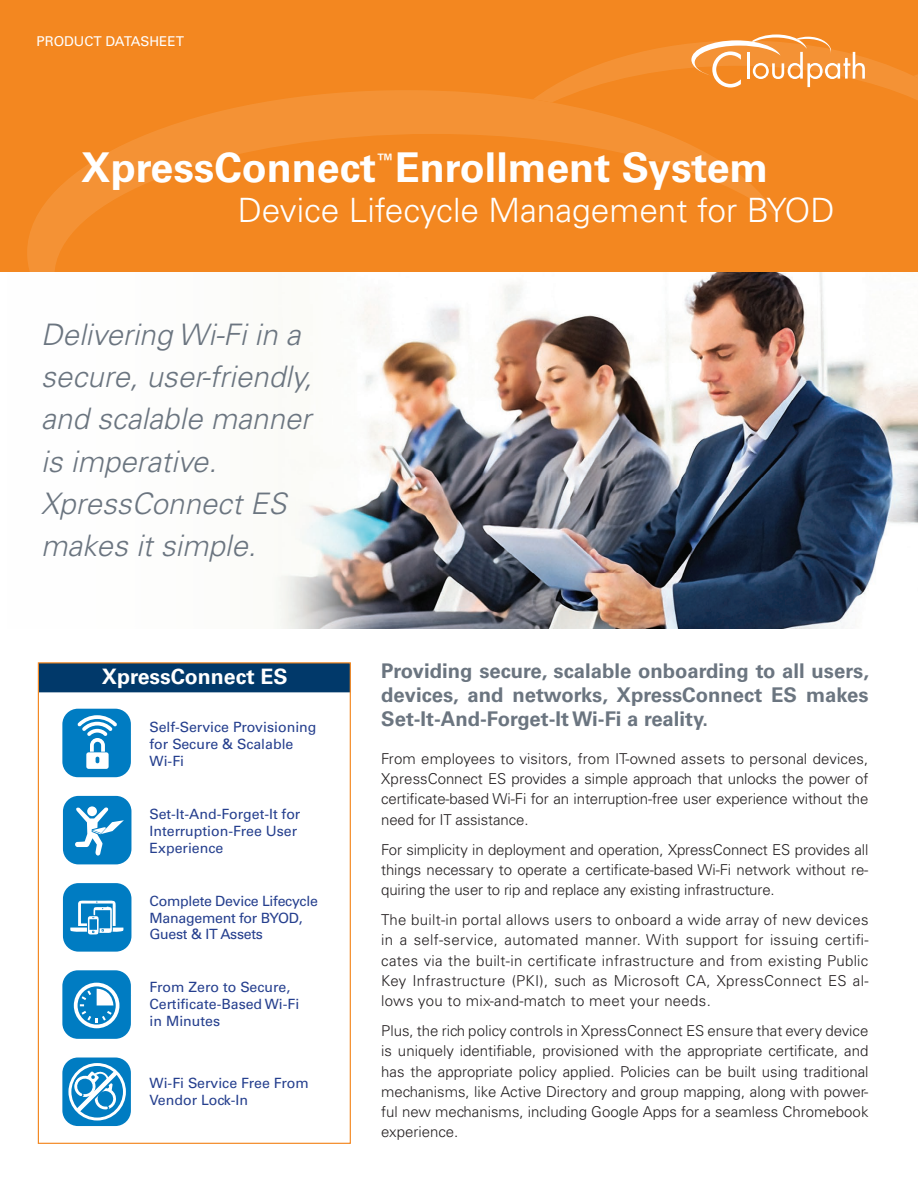
<style>
.page{position:relative;width:918px;height:1188px;background:#fff}
.page>*{position:absolute;margin:0;border:0;box-sizing:border-box;transform-origin:0 0}
.t1{font:700 41.1px "Univers";color:#fff}
.t2{font:300 33.6px "Univers";color:#fff}
.t3{font:italic 300 29.55px/42.2px "Univers";color:#6b7580}
.t4{font:700 21.3px "Univers";color:#fff}
.t5{font:700 20.25px/24px "Univers";color:#6b7580;text-align:justify}
.t6{font:300 15px/20.2px "Univers";letter-spacing:-.01em;color:#231f20;text-align:justify}
.t7{font:14.1px/17px "Univers";color:#253f8e}
.t8{font:14.1px/17px "Univers";letter-spacing:-.02em;color:#253f8e}
.t9{font:13.5px "Univers";color:#fff}
</style>
<div class="page">
<img style="left:0;top:271px;width:918px;height:358px">
<div style="left:0;top:0;width:918px;height:271px;background:#f38720"></div>
<svg style="left:547px;top:43px;width:371px;height:57px"></svg>
<svg style="left:27px;top:90px;width:750px;height:181px"></svg>
<svg style="left:692px;top:35px;width:173px;height:53px"></svg>
<div style="left:39px;top:663px;width:311px;height:29px;background:#01396a"></div>
<div style="left:62px;top:709px;width:69px;height:68px;background:#007cc2;border-radius:16px"></div>
<svg style="left:77px;top:715px;width:40px;height:54px"></svg>
<svg style="left:63px;top:796px;width:68px;height:68px"></svg>
<div style="left:63px;top:883px;width:68px;height:69px;background:#007cc2;border-radius:16px"></div>
<svg style="left:70px;top:900px;width:54px;height:35px"></svg>
<div style="left:62px;top:970px;width:69px;height:69px;background:#007cc2;border-radius:16px"></div>
<svg style="left:74px;top:983px;width:45px;height:45px"></svg>
<div style="left:62px;top:1058px;width:69px;height:68px;background:#007cc2;border-radius:16px"></div>
<svg style="left:72px;top:1066px;width:52px;height:51px"></svg>
<div style="left:68px;top:1063px;width:58px;height:58px;border:3px solid #fff;border-radius:50%"></div>
<div style="left:38px;top:662px;width:313px;height:482px;border:1px solid #f38720"></div>
<p class="t9" style="left:36px;top:33px;width:149px">PRODUCT DATASHEET</p>
<h1 class="t1" style="left:81px;top:143px;width:689px">XpressConnect<sup>™</sup>Enrollment System</h1>
<h2 class="t2" style="left:238px;top:190px;width:599px">Device Lifecycle Management for BYOD</h2>
<h3 class="t3" style="left:41px;top:314px;width:273px">Delivering Wi-Fi in a secure, user-friendly, and scalable manner is imperative.<br>XpressConnect ES makes it simple.</h3>
<h3 class="t4" style="left:102px;top:664px;width:187px">XpressConnect ES</h3>
<p class="t7" style="left:150px;top:719px;width:168px">Self-Service Provisioning for Secure &amp; Scalable<br>Wi-Fi</p>
<p class="t7" style="left:150px;top:805px;width:152px">Set-It-And-Forget-It for<br>Interruption-Free User<br>Experience</p>
<p class="t8" style="left:150px;top:892px;width:170px">Complete Device Lifecycle<br>Management for BYOD,<br>Guest &amp; IT Assets</p>
<p class="t7" style="left:150px;top:979px;width:151px">From Zero to Secure,<br>Certificate-Based Wi-Fi in Minutes</p>
<p class="t7" style="left:150px;top:1074px;width:161px">Wi-Fi Service Free From<br>Vendor Lock-In</p>
<h3 class="t5" style="left:381px;top:659px;width:489px">Providing secure, scalable onboarding to all users, devices, and networks, XpressConnect ES makes Set-It-And-Forget-It Wi-Fi a reality.</h3>
<p class="t6" style="left:381px;top:748px;width:489px">From employees to visitors, from IT-owned assets to personal devices, XpressConnect ES provides a simple approach that unlocks the power of certificate-based Wi-Fi for an interruption-free user experience without the need for IT assistance.</p>
<p class="t6" style="left:381px;top:839px;width:489px">For simplicity in deployment and operation, XpressConnect ES provides all things necessary to operate a certificate-based Wi-Fi network without re&shy;quiring the user to rip and replace any existing infrastructure.</p>
<p class="t6" style="left:381px;top:910px;width:489px">The built-in portal allows users to onboard a wide array of new devices in a self-service, automated manner. With support for issuing certifi&shy;cates via the built-in certificate infrastructure and from existing Public Key Infrastructure (PKI), such as Microsoft CA, XpressConnect ES al&shy;lows you to mix-and-match to meet your needs.</p>
<p class="t6" style="left:381px;top:1021px;width:489px">Plus, the rich policy controls in XpressConnect ES ensure that every device is uniquely identifiable, provisioned with the appropriate certificate, and has the appropriate policy applied. Policies can be built using traditional mechanisms, like Active Directory and group mapping, along with power&shy;ful new mechanisms, including Google Apps for a seamless Chromebook experience.</p>
</div>
